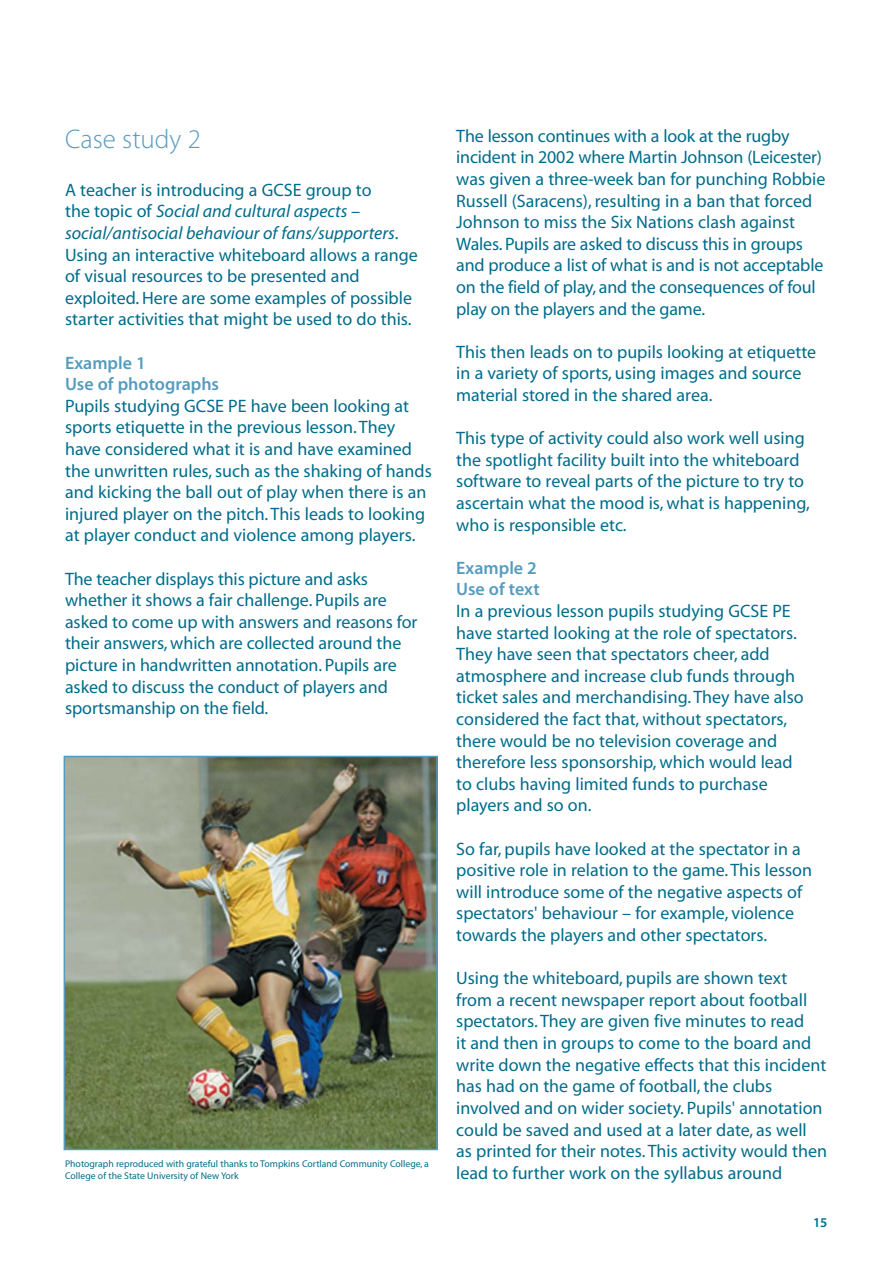
<style>
.page{position:relative;width:893px;height:1263px;background:#fff}
.page>*{position:absolute;margin:0;border:0;box-sizing:border-box;transform-origin:0 0}
.t1{font:27px "Myriad MM 215 600";color:#569bbe}
.t2{font:18px/21.6px "Myriad MM 400 600";color:#006c8b}
.t3{font:18px/21.6px "Myriad MM It 400 600";color:#006c8b}
.t4{font:18px/21.6px "Myriad MM 565 600";color:#569bbe}
.t5{font:13.5px "Myriad MM 565 600";color:#006c8b}
.t6{font:9.75px/11.7px "Myriad MM 400 600";color:#006c8b}
.s1{font-family:"Myriad MM 400 600"}
</style>
<div class="page">
<img style="left:67px;top:759px;width:368px;height:388px">
<div style="left:64px;top:756px;width:374px;height:394px;border:2px solid #569bbe"></div>
<h1 class="t1" style="left:65px;top:129px;width:138px">Case study 2</h1>
<p class="t2" style="left:65px;top:181px;width:308px">A teacher is introducing a GCSE group to</p>
<p class="t3" style="left:65px;top:202px;width:335px"><span class="s1">the topic of</span> Social and cultural aspects – social/antisocial behaviour of fans/supporters<span class="s1">.</span></p>
<p class="t2" style="left:65px;top:245px;width:354px">Using an interactive whiteboard allows a range of visual resources to be presented and exploited. Here are some examples of possible starter activities that might be used to do this.</p>
<p class="t4" style="left:65px;top:353px;width:156px">Example 1<br>Use of photographs</p>
<p class="t2" style="left:65px;top:397px;width:368px">Pupils studying GCSE PE have been looking at sports etiquette in the previous lesson. They have considered what it is and have examined the unwritten rules, such as the shaking of hands and kicking the ball out of play when there is an injured player on the pitch. This leads to looking at player conduct and violence among players.</p>
<p class="t2" style="left:65px;top:569px;width:354px">The teacher displays this picture and asks whether it shows a fair challenge. Pupils are asked to come up with answers and reasons for their answers, which are collected around the picture in handwritten annotation. Pupils are asked to discuss the conduct of players and sportsmanship on the field.</p>
<p class="t6" style="left:65px;top:1159px;width:365px">Photograph reproduced with grateful thanks to Tompkins Cortland Community College, a<br>College of the State University of New York</p>
<p class="t2" style="left:456px;top:127px;width:371px">The lesson continues with a look at the rugby incident in 2002 where Martin Johnson (Leicester) was given a three-week ban for punching Robbie Russell (Saracens), resulting in a ban that forced Johnson to miss the Six Nations clash against Wales. Pupils are asked to discuss this in groups and produce a list of what is and is not acceptable on the field of play, and the consequences of foul play on the players and the game.</p>
<p class="t2" style="left:456px;top:343px;width:361px">This then leads on to pupils looking at etiquette in a variety of sports, using images and source material stored in the shared area.</p>
<p class="t2" style="left:456px;top:429px;width:355px">This type of activity could also work well using the spotlight facility built into the whiteboard software to reveal parts of the picture to try to ascertain what the mood is, what is happening, who is responsible etc.</p>
<p class="t4" style="left:456px;top:559px;width:85px">Example 2<br>Use of text</p>
<p class="t2" style="left:456px;top:602px;width:349px">In a previous lesson pupils studying GCSE PE have started looking at the role of spectators.<br>They have seen that spectators cheer, add atmosphere and increase club funds through ticket sales and merchandising. They have also considered the fact that, without spectators, there would be no television coverage and therefore less sponsorship, which would lead to clubs having limited funds to purchase players and so on.</p>
<p class="t2" style="left:456px;top:839px;width:357px">So far, pupils have looked at the spectator in a positive role in relation to the game. This lesson will introduce some of the negative aspects of spectators' behaviour – for example, violence towards the players and other spectators.</p>
<p class="t2" style="left:456px;top:969px;width:372px">Using the whiteboard, pupils are shown text from a recent newspaper report about football spectators. They are given five minutes to read<br>it and then in groups to come to the board and write down the negative effects that this incident has had on the game of football, the clubs involved and on wider society. Pupils' annotation could be saved and used at a later date, as well<br>as printed for their notes. This activity would then lead to further work on the syllabus around</p>
<p class="t5" style="left:813px;top:1217px;width:16px">15</p>
</div>
